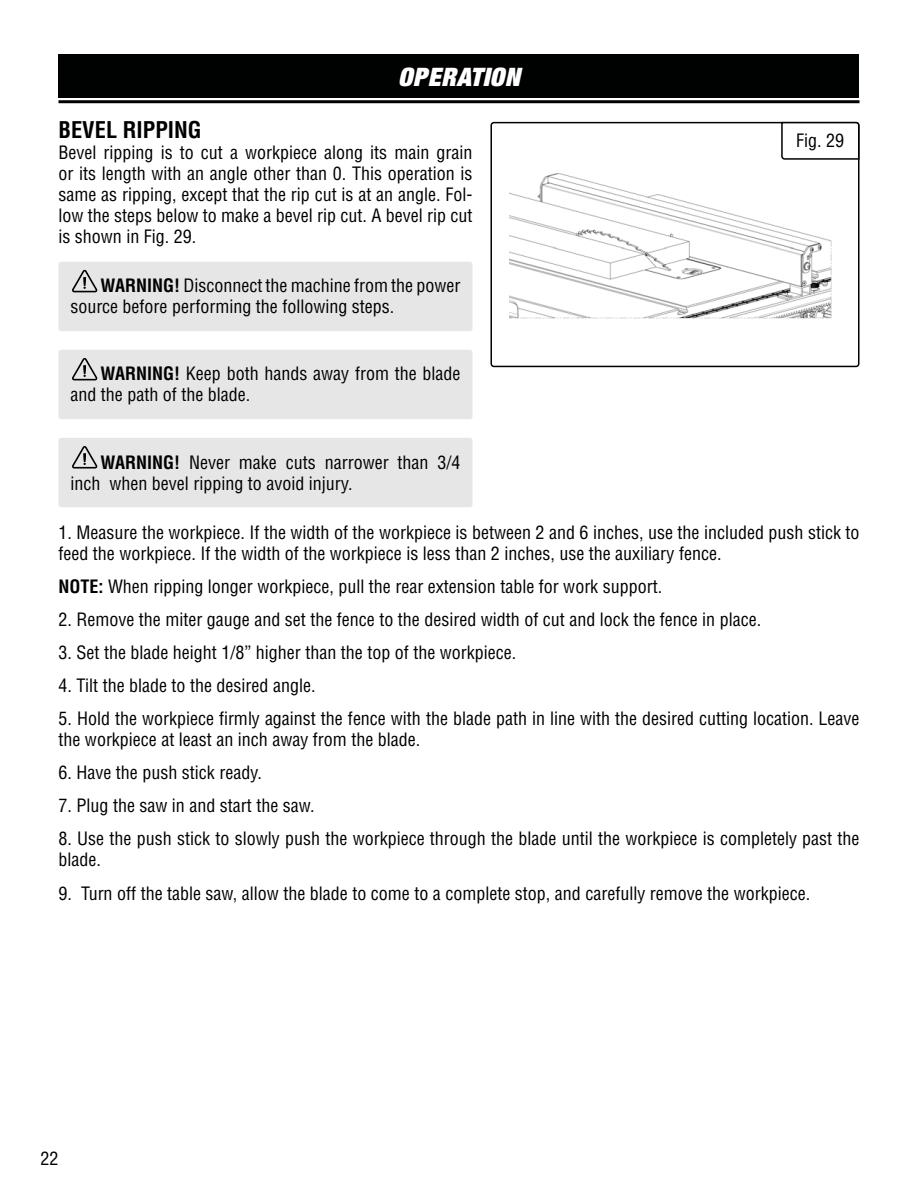
<style>
.page{position:relative;width:918px;height:1188px;background:#fff}
.page>*{position:absolute;margin:0;border:0;box-sizing:border-box;transform-origin:0 0}
.t1{font:italic 900 expanded 25.5px "Helvetica Neue";letter-spacing:.025em;color:#fff}
.t2{font:700 condensed 22.5px "Helvetica LT Std";color:#000}
.t3{font:condensed 18px/21px "Helvetica LT Std";color:#000}
.s1{font-weight:700}
</style>
<div class="page">
<div style="left:490px;top:122px;width:369px;height:245px;border:2px solid #000101;border-radius:3px"></div>
<div style="left:58px;top:54px;width:802px;height:44px;background:#000101"></div>
<hr style="left:58px;top:100px;width:802px;height:3px;background:#000">
<img style="left:509px;top:173px;width:323px;height:146px">
<svg style="left:780px;top:121px;width:80px;height:39px"></svg>
<div style="left:58px;top:262px;width:415px;height:69px;background:#e6e6e6;border-radius:3px"></div>
<svg style="left:72px;top:270px;width:25px;height:22px"></svg>
<div style="left:58px;top:350px;width:415px;height:69px;background:#e6e6e6;border-radius:3px"></div>
<svg style="left:72px;top:358px;width:25px;height:22px"></svg>
<div style="left:58px;top:438px;width:415px;height:69px;background:#e6e6e6;border-radius:3px"></div>
<svg style="left:72px;top:446px;width:25px;height:23px"></svg>
<h1 class="t1" style="left:398px;top:61px;width:123px">OPERATION</h1>
<p class="t2" style="left:58px;top:116px;width:145px">BEVEL RIPPING</p>
<p class="t3" style="left:58px;top:142px;width:416px;text-align:justify">Bevel ripping is to cut a workpiece along its main grain or its length with an angle other than 0. This operation is same as ripping, except that the rip cut is at an angle. Fol&shy;low the steps below to make a bevel rip cut. A bevel rip cut is shown in Fig. 29.</p>
<p class="t3" style="left:70px;top:275px;width:392px;text-indent:30px"><span class="s1">WARNING!</span> Disconnect the machine from the power source before performing the following steps.</p>
<p class="t3" style="left:70px;top:363px;width:392px;text-indent:30px"><span class="s1">WARNING!</span> Keep both hands away from the blade and the path of the blade.</p>
<p class="t3" style="left:796px;top:130px;width:49px">Fig. 29</p>
<p class="t3" style="left:70px;top:451px;width:392px;text-indent:30px"><span class="s1">WARNING!</span> Never make cuts narrower than 3/4 inch when bevel ripping to avoid injury.</p>
<p class="t3" style="left:58px;top:521px;width:803px;line-height:21.6px">1. Measure the workpiece. If the width of the workpiece is between 2 and 6 inches, use the included push stick to feed the workpiece. If the width of the workpiece is less than 2 inches, use the auxiliary fence.</p>
<p class="t3" style="left:58px;top:576px;width:605px"><span class="s1">NOTE:</span> When ripping longer workpiece, pull the rear extension table for work support.</p>
<p class="t3" style="left:58px;top:609px;width:704px">2. Remove the miter gauge and set the fence to the desired width of cut and lock the fence in place.</p>
<p class="t3" style="left:58px;top:642px;width:459px">3. Set the blade height 1/8” higher than the top of the workpiece.</p>
<p class="t3" style="left:58px;top:675px;width:259px">4. Tilt the blade to the desired angle.</p>
<p class="t3" style="left:58px;top:708px;width:802px">5. Hold the workpiece firmly against the fence with the blade path in line with the desired cutting location. Leave the workpiece at least an inch away from the blade.</p>
<p class="t3" style="left:58px;top:762px;width:205px">6. Have the push stick ready.</p>
<p class="t3" style="left:58px;top:795px;width:258px">7. Plug the saw in and start the saw.</p>
<p class="t3" style="left:58px;top:828px;width:803px">8. Use the push stick to slowly push the workpiece through the blade until the workpiece is completely past the blade.</p>
<p class="t3" style="left:58px;top:883px;width:753px">9. Turn off the table saw, allow the blade to come to a complete stop, and carefully remove the workpiece.</p>
<p class="t3" style="left:40px;top:1148px;width:19px">22</p>
</div>
